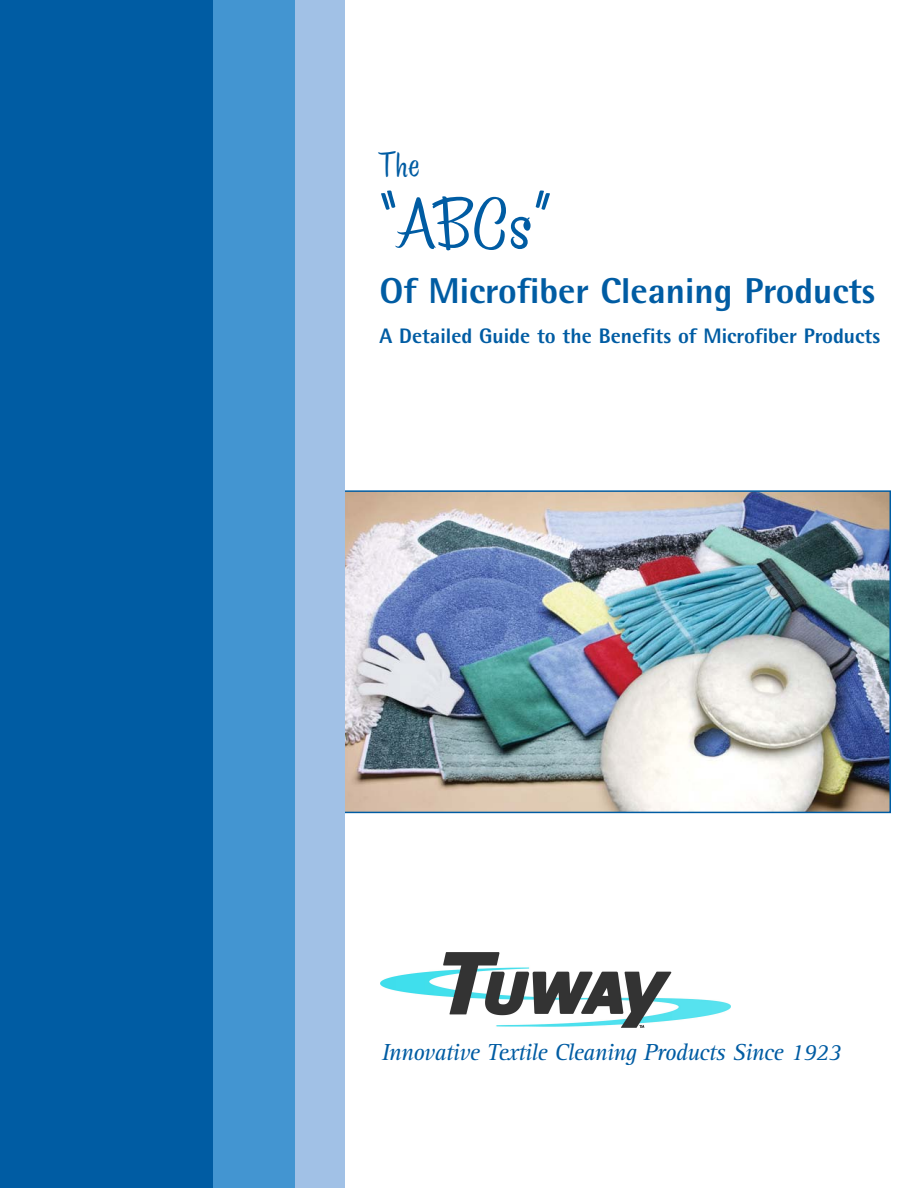
<style>
.page{position:relative;width:918px;height:1188px;background:#fff}
.page>*{position:absolute;margin:0;border:0;box-sizing:border-box;transform-origin:0 0}
.t1{font:72px "Chicken Basket";color:#005ca3}
.t2{font:800 36px "Rotis Semi Sans";color:#005ca3}
.t3{font:36px "Chicken Basket";color:#005ca3}
.t4{font:italic 24px "Rotis Serif";letter-spacing:-.03em;color:#005ca3}
.t5{font:800 21px "Rotis Semi Sans";color:#005ca3}
.s1{font-size:60px}
</style>
<div class="page">
<div style="left:0;top:0;width:216px;height:1188px;background:#005ca3"></div>
<div style="left:214px;top:0;width:83px;height:1188px;background:#4395d1"></div>
<img style="left:345px;top:493px;width:543px;height:317px">
<div style="left:342px;top:490px;width:549px;height:323px;border:2px solid #005ca3"></div>
<div style="left:295px;top:0;width:49px;height:1188px;background:#a1c1e6"></div>
<img style="left:380px;top:952px;width:351px;height:75px">
<h2 class="t3" style="left:380px;top:150px;width:41px">The</h2>
<h1 class="t1" style="left:380px;top:195px;width:174px"><span class="s1">“</span>ABCs<span class="s1">”</span></h1>
<h2 class="t2" style="left:380px;top:278px;width:497px">Of Microfiber Cleaning Products</h2>
<p class="t5" style="left:380px;top:329px;width:502px">A Detailed Guide to the Benefits of Microfiber Products</p>
<p class="t4" style="left:382px;top:1043px;width:462px">Innovative Textile Cleaning Products Since 1923</p>
</div>
